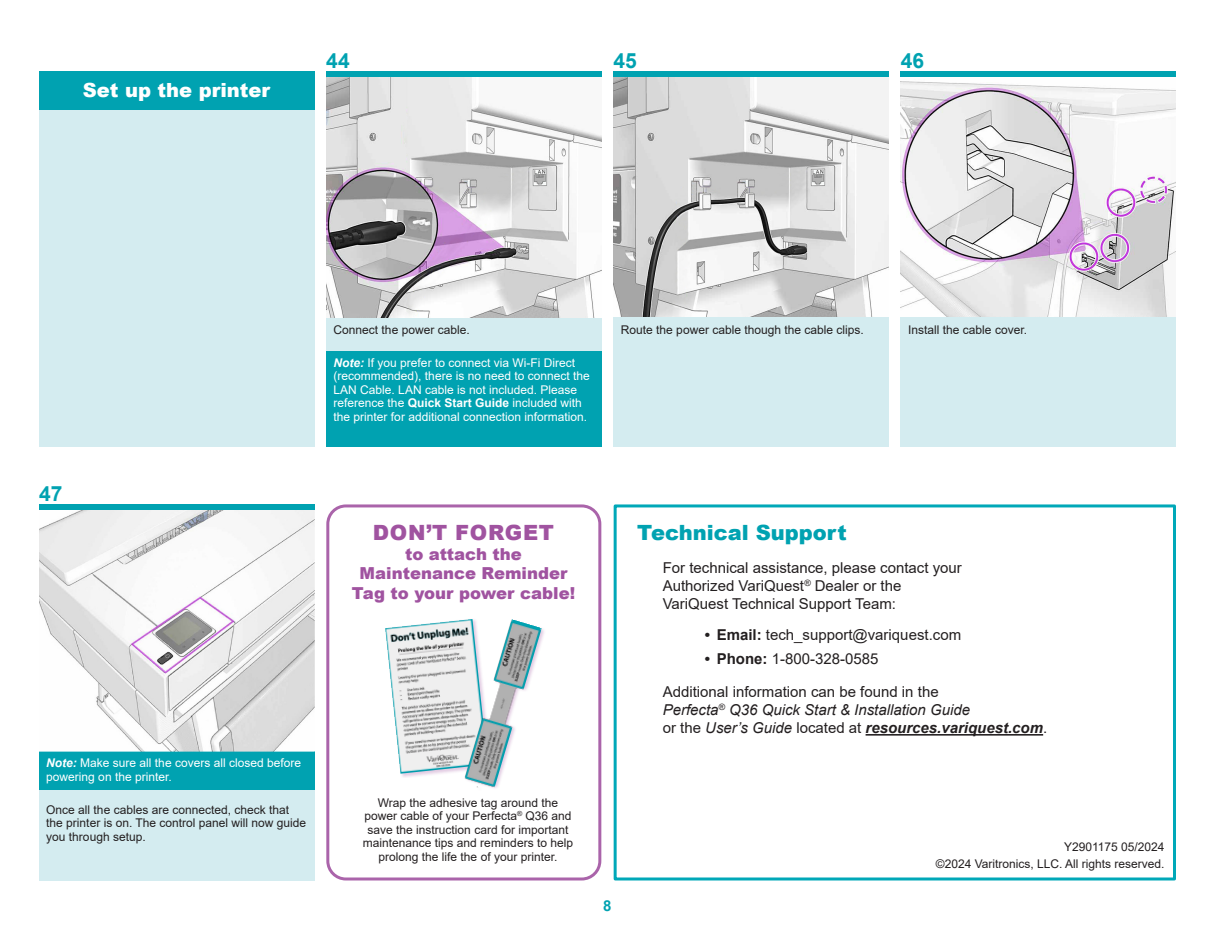
<style>
.page{position:relative;width:1215px;height:945px;background:#fff}
.page>*{position:absolute;margin:0;border:0;box-sizing:border-box;transform-origin:0 0}
.t1{font:900 21px "Arial";color:#00a2b1}
.t2{font:900 21px "Arial";letter-spacing:.035em;color:#a053a0}
.Step_Number{font:700 21px "Arial";color:#00a2b1}
.Q36_Headers{font:900 19.5px "Arial";color:#fff}
.t3{font:900 16.5px/19.8px "Arial";color:#a053a0;text-align:center}
.Paragraph_Style_1{font:15px "Arial";color:#231f20}
.Paragraph_Style_1-2{font:italic 700 15px "Arial";color:#231f20}
.Paragraph_Style_1-3{font:italic 15px "Arial";color:#231f20}
.Subheader{font:700 15px "Arial";color:#00a2b1}
.First_Page_Fine{font:12px/13.5px "Arial";color:#231f20}
.First_Page_Fine-2{font:12px/13.5px "Arial";color:#fff}
.s1{font-weight:700;font-style:italic}
.s2{font-weight:700}
.s3{font-weight:400;font-style:normal}
.s4{font-weight:400}
</style>
<div class="page">
<div style="left:614px;top:504px;width:562px;height:376px;border:3px solid #00a8b8"></div>
<div style="left:326px;top:504px;width:275px;height:377px;border:3px solid #aa64aa;border-radius:18px"></div>
<div style="left:39px;top:751px;width:275px;height:129px;background:#d4ecf0"></div>
<div style="left:326px;top:318px;width:275px;height:129px;background:#d4ecf0"></div>
<div style="left:39px;top:751px;width:275px;height:38px;background:#00a2b1"></div>
<div style="left:326px;top:352px;width:275px;height:95px;background:#00a2b1"></div>
<img style="left:39px;top:510px;width:275px;height:241px">
<img style="left:326px;top:77px;width:275px;height:241px">
<img style="left:614px;top:77px;width:275px;height:241px">
<img style="left:901px;top:81px;width:275px;height:237px">
<div style="left:614px;top:318px;width:275px;height:129px;background:#d4ecf0"></div>
<div style="left:901px;top:318px;width:275px;height:129px;background:#d4ecf0"></div>
<hr style="left:866px;top:734px;width:177px;height:2px;background:#231f20">
<div style="left:39px;top:504px;width:275px;height:6px;background:#00a2b1"></div>
<div style="left:326px;top:71px;width:275px;height:6px;background:#00a2b1"></div>
<div style="left:614px;top:71px;width:275px;height:6px;background:#00a2b1"></div>
<div style="left:901px;top:71px;width:275px;height:6px;background:#00a2b1"></div>
<div style="left:39px;top:71px;width:275px;height:40px;background:#00a2b1"></div>
<div style="left:39px;top:111px;width:275px;height:336px;background:#d4ecf0"></div>
<img style="left:385px;top:620px;width:78px;height:154px">
<img style="left:463px;top:619px;width:79px;height:169px">
<p class="Q36_Headers" style="left:83px;top:76px;width:189px">Set up the printer</p>
<p class="Step_Number" style="left:326px;top:46px;width:25px">44</p>
<p class="Step_Number" style="left:614px;top:46px;width:25px">45</p>
<p class="Step_Number" style="left:901px;top:46px;width:25px">46</p>
<p class="Step_Number" style="left:39px;top:479px;width:25px">47</p>
<p class="First_Page_Fine-2" style="left:46px;top:756px;width:256px"><span class="s1">Note:</span> Make sure all the covers all closed before powering on the printer.</p>
<p class="First_Page_Fine" style="left:46px;top:803px;width:261px">Once all the cables are connected, check that the printer is on. The control panel will now guide you through setup.</p>
<p class="First_Page_Fine" style="left:334px;top:323px;width:138px">Connect the power cable.</p>
<p class="First_Page_Fine-2" style="left:334px;top:356px;width:258px"><span class="s1">Note:</span> If you prefer to connect via Wi-Fi Direct (recommended), there is no need to connect the LAN Cable. LAN cable is not included. Please reference the <span class="s2">Quick Start Guide</span> included with the printer for additional connection information.</p>
<p class="First_Page_Fine" style="left:621px;top:323px;width:244px">Route the power cable though the cable clips.</p>
<p class="First_Page_Fine" style="left:908px;top:323px;width:120px">Install the cable cover.</p>
<p class="t2" style="left:373px;top:517px;width:183px">DON’T FORGET</p>
<p class="t3" style="left:352px;top:543px;width:225px">to attach the<br>Maintenance Reminder<br>Tag to your power cable!</p>
<p class="First_Page_Fine" style="left:363px;top:796px;width:212px;text-align:center">Wrap the adhesive tag around the power cable of your Perfecta<sup>®</sup> Q36 and save the instruction card for important maintenance tips and reminders to help prolong the life the of your printer.</p>
<p class="t1" style="left:637px;top:517px;width:211px">Technical Support</p>
<p class="Paragraph_Style_1" style="left:663px;top:557px;width:301px">For technical assistance, please contact your</p>
<p class="Paragraph_Style_1" style="left:663px;top:575px;width:240px">Authorized VariQuest<sup>®</sup> Dealer or the</p>
<p class="Paragraph_Style_1" style="left:663px;top:593px;width:235px">VariQuest Technical Support Team:</p>
<p class="Paragraph_Style_1" style="left:705px;top:625px;width:258px"><span class="s2">• Email:</span> tech_support@variquest.com</p>
<p class="Paragraph_Style_1" style="left:705px;top:649px;width:175px"><span class="s2">• Phone:</span> 1-800-328-0585</p>
<p class="Paragraph_Style_1" style="left:663px;top:682px;width:277px">Additional information can be found in the</p>
<p class="Paragraph_Style_1-3" style="left:663px;top:700px;width:309px">Perfecta<sup>®</sup> Q36 Quick Start &amp; Installation Guide</p>
<p class="Paragraph_Style_1-2" style="left:663px;top:718px;width:386px"><span class="s3">or the</span> <span class="s4">User’s Guide</span> <span class="s3">located at</span> resources.variquest.com<span class="s3">.</span></p>
<p class="Subheader" style="left:603px;top:896px;width:10px">8</p>
<p class="First_Page_Fine" style="left:1064px;top:840px;width:102px">Y2901175 05/2024</p>
<p class="First_Page_Fine" style="left:936px;top:857px;width:230px">©2024 Varitronics, LLC. All rights reserved.</p>
</div>
